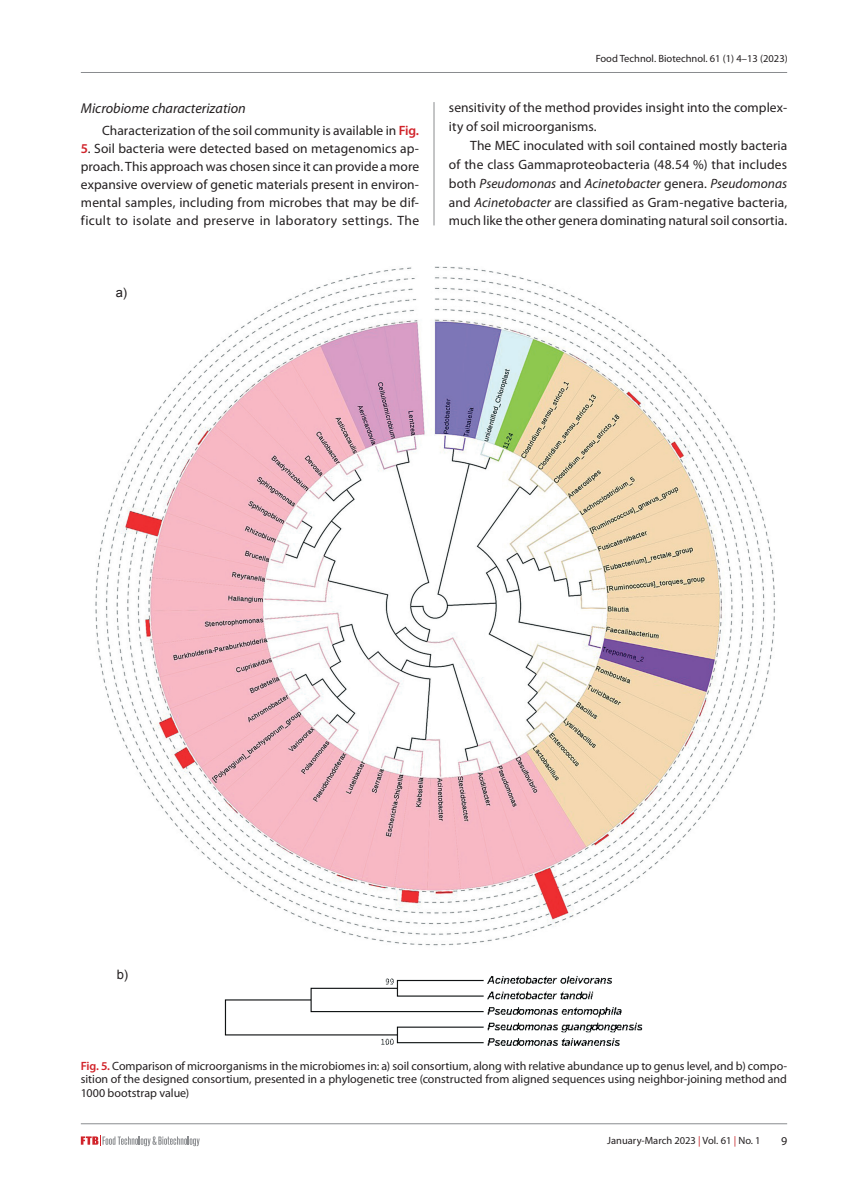
<style>
.page{position:relative;width:851px;height:1191px;background:#fff}
.page>*{position:absolute;margin:0;border:0;box-sizing:border-box;transform-origin:0 0}
.Podnaslov_2{font:italic 14.25px "Myriad Pro";color:#231f20}
.OSNOVNI_TXT{font:13.5px/18.9px "Myriad Pro";letter-spacing:.005em;color:#231f20;text-align:justify}
.t1{font:13.05px "Arial";color:#231f20}
.Slike_i_Tablice{font:12px/13.5px "Myriad Pro";color:#231f20;text-align:justify}
.t2{font:10.5px "Myriad Pro";color:#231f20}
.s1{font-weight:600;color:#d1232a}
.s2{font-style:italic}
.s3{color:#c31f24}
</style>
<div class="page">
<hr style="left:81px;top:72px;width:706px;height:1px;background:#8a8c8f">
<hr style="left:81px;top:1123px;width:706px;height:1px;background:#8a8c8f">
<svg style="left:81px;top:1135px;width:119px;height:11px"></svg>
<hr style="left:433px;top:102px;width:1px;height:123px;background:#8a8c8f">
<img style="left:95px;top:266px;width:680px;height:680px">
<img style="left:224px;top:976px;width:419px;height:70px">
<p class="Podnaslov_2" style="left:81px;top:99px;width:166px">Microbiome characterization</p>
<p class="OSNOVNI_TXT" style="left:102px;top:121px;width:318px">Characterization of the soil community is available in <span class="s1">Fig.</span></p>
<p class="OSNOVNI_TXT" style="left:81px;top:139px;width:340px;line-height:18px"><span class="s1">5</span>. Soil bacteria were detected based on metagenomics ap&shy;proach. This approach was chosen since it can provide a more expansive overview of genetic materials present in environ&shy;mental samples, including from microbes that may be dif&shy;ficult to isolate and preserve in laboratory settings. The</p>
<p class="t1" style="left:116px;top:284px;width:13px">a)</p>
<p class="t2" style="left:595px;top:52px;width:193px">Food Technol. Biotechnol. 61 (1) 4–13 (2023)</p>
<p class="OSNOVNI_TXT" style="left:449px;top:98px;width:340px">sensitivity of the method provides insight into the complex&shy;ity of soil microorganisms.</p>
<p class="OSNOVNI_TXT" style="left:449px;top:136px;width:340px;text-indent:21px">The MEC inoculated with soil contained mostly bacteria of the class Gammaproteobacteria (48.54 %) that includes both <span class="s2">Pseudomonas</span> and <span class="s2">Acinetobacter</span> genera. <span class="s2">Pseudomonas </span>and <span class="s2">Acinetobacter</span> are classified as Gram-negative bacteria, much like the other genera dominating natural soil consortia.</p>
<p class="t1" style="left:117px;top:966px;width:13px">b)</p>
<p class="Slike_i_Tablice" style="left:81px;top:1058px;width:707px"><span class="s1">Fig. 5.</span> Comparison of microorganisms in the microbiomes in: a) soil consortium, along with relative abundance up to genus level, and b) compo&shy;sition of the designed consortium, presented in a phylogenetic tree (constructed from aligned sequences using neighbor-joining method and 1000 bootstrap value)</p>
<p class="t2" style="left:607px;top:1134px;width:155px">January-March 2023 <span class="s3">|</span> Vol. 61 <span class="s3">|</span> No. 1</p>
<p class="Slike_i_Tablice" style="left:780px;top:1133px;width:8px">9</p>
</div>
